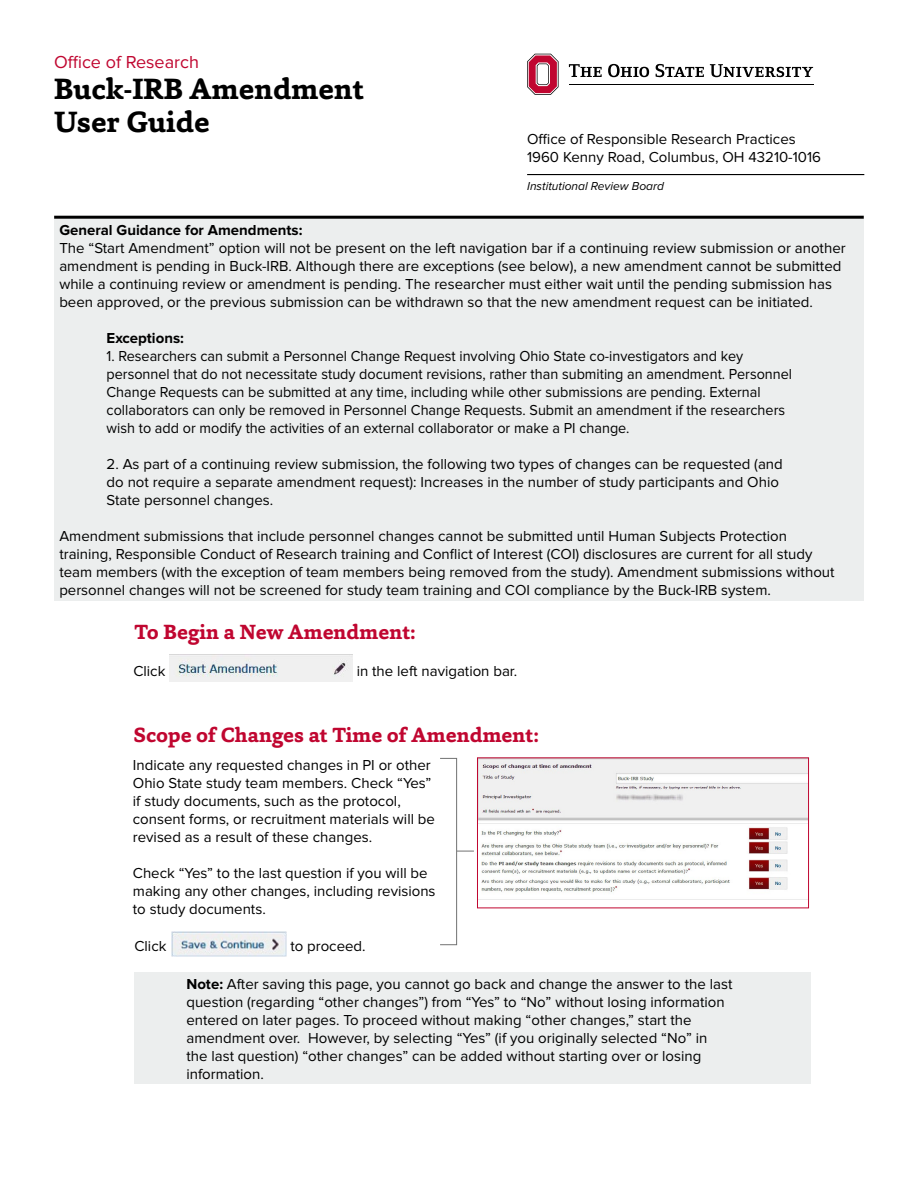
<style>
.page{position:relative;width:918px;height:1188px;background:#fff}
.page>*{position:absolute;margin:0;border:0;box-sizing:border-box;transform-origin:0 0}
.t1{font:700 30px/33px "Capita";color:#000}
.Section_Header{font:700 21px "Capita";color:#c00630}
.t2{font:18px "Proxima Nova";color:#c00630}
.Note_Copy{font:15px/18px "Proxima Nova";color:#000}
.Note_Copy-2{font:15px/18px "Proxima Nova";color:#000;scale:.96 1}
.Body_Copy{font:15px/18px "Proxima Nova";color:#000}
.t3{font:700 15px "Proxima Nova";color:#000}
.Indented_Copy{font:15px "Proxima Nova";color:#000}
.t4{font:italic 12px "Proxima Nova";color:#000}
.s1{font-weight:700}
</style>
<div class="page">
<hr style="left:527px;top:174px;width:337px;height:1px;background:#000">
<div style="left:54px;top:218px;width:810px;height:382px;background:#eceeee"></div>
<hr style="left:54px;top:216px;width:810px;height:3px;background:#000">
<hr style="left:569px;top:84px;width:245px;height:1px;background:#000">
<svg style="left:527px;top:54px;width:32px;height:41px"></svg>
<svg style="left:569px;top:64px;width:33px;height:13px"></svg>
<svg style="left:608px;top:64px;width:41px;height:13px"></svg>
<svg style="left:656px;top:64px;width:48px;height:13px"></svg>
<svg style="left:710px;top:64px;width:103px;height:13px"></svg>
<img style="left:169px;top:655px;width:184px;height:27px">
<div style="left:134px;top:973px;width:676px;height:111px;background:#eceeee"></div>
<img style="left:479px;top:759px;width:328px;height:141px">
<div style="left:477px;top:757px;width:332px;height:151px;border:1px solid #c00630"></div>
<img style="left:172px;top:932px;width:114px;height:24px">
<div style="left:440px;top:758px;width:17px;height:187px;border:1px solid #717272"></div>
<svg style="left:457px;top:851px;width:17px;height:1px"></svg>
<p class="t2" style="left:54px;top:52px;width:147px">Office of Research</p>
<p class="t1" style="left:54px;top:72px;width:311px">Buck-IRB Amendment<br>User Guide</p>
<p class="Note_Copy" style="left:527px;top:130px;width:270px">Office of Responsible Research Practices</p>
<p class="Note_Copy" style="left:527px;top:148px;width:295px">1960 Kenny Road, Columbus, OH 43210-1016</p>
<p class="t4" style="left:527px;top:179px;width:138px">Institutional Review Board</p>
<p class="t3" style="left:59px;top:221px;width:245px">General Guidance for Amendments:</p>
<p class="Note_Copy" style="left:59px;top:239px;width:788px">The “Start Amendment” option will not be present on the left navigation bar if a continuing review submission or another amendment is pending in Buck-IRB. Although there are exceptions (see below), a new amendment cannot be submitted while a continuing review or amendment is pending. The researcher must either wait until the pending submission has been approved, or the previous submission can be withdrawn so that the new amendment request can be initiated.</p>
<p class="t3" style="left:107px;top:329px;width:79px">Exceptions:</p>
<p class="Note_Copy-2" style="left:107px;top:347px;width:716px">1. Researchers can submit a Personnel Change Request involving Ohio State co-investigators and key personnel that do not necessitate study document revisions, rather than submiting an amendment. Personnel Change Requests can be submitted at any time, including while other submissions are pending. External collaborators can only be removed in Personnel Change Requests. Submit an amendment if the researchers wish to add or modify the activities of an external collaborator or make a PI change.</p>
<p class="Note_Copy" style="left:107px;top:455px;width:678px">2. As part of a continuing review submission, the following two types of changes can be requested (and do not require a separate amendment request): Increases in the number of study participants and Ohio<br>State personnel changes.</p>
<p class="Note_Copy" style="left:59px;top:527px;width:777px">Amendment submissions that include personnel changes cannot be submitted until Human Subjects Protection training, Responsible Conduct of Research training and Conflict of Interest (COI) disclosures are current for all study team members (with the exception of team members being removed from the study). Amendment submissions without personnel changes will not be screened for study team training and COI compliance by the Buck-IRB system.</p>
<p class="Section_Header" style="left:134px;top:618px;width:283px">To Begin a New Amendment:</p>
<p class="Indented_Copy" style="left:133px;top:662px;width:34px">Click</p>
<p class="Indented_Copy" style="left:357px;top:662px;width:162px">in the left navigation bar.</p>
<p class="Section_Header" style="left:134px;top:722px;width:407px">Scope of Changes at Time of Amendment:</p>
<p class="Body_Copy" style="left:133px;top:756px;width:304px">Indicate any requested changes in PI or other Ohio State study team members. Check “Yes” if study documents, such as the protocol, consent forms, or recruitment materials will be revised as a result of these changes.</p>
<p class="Body_Copy" style="left:133px;top:864px;width:304px">Check “Yes” to the last question if you will be making any other changes, including revisions to study documents.</p>
<p class="Note_Copy" style="left:134px;top:937px;width:34px">Click</p>
<p class="Note_Copy" style="left:290px;top:937px;width:77px">to proceed.</p>
<p class="Note_Copy" style="left:186px;top:975px;width:548px"><span class="s1">Note:</span> After saving this page, you cannot go back and change the answer to the last question (regarding “other changes”) from “Yes” to “No” without losing information entered on later pages. To proceed without making “other changes,” start the amendment over. However, by selecting “Yes” (if you originally selected “No” in<br>the last question) “other changes” can be added without starting over or losing information.</p>
</div>
